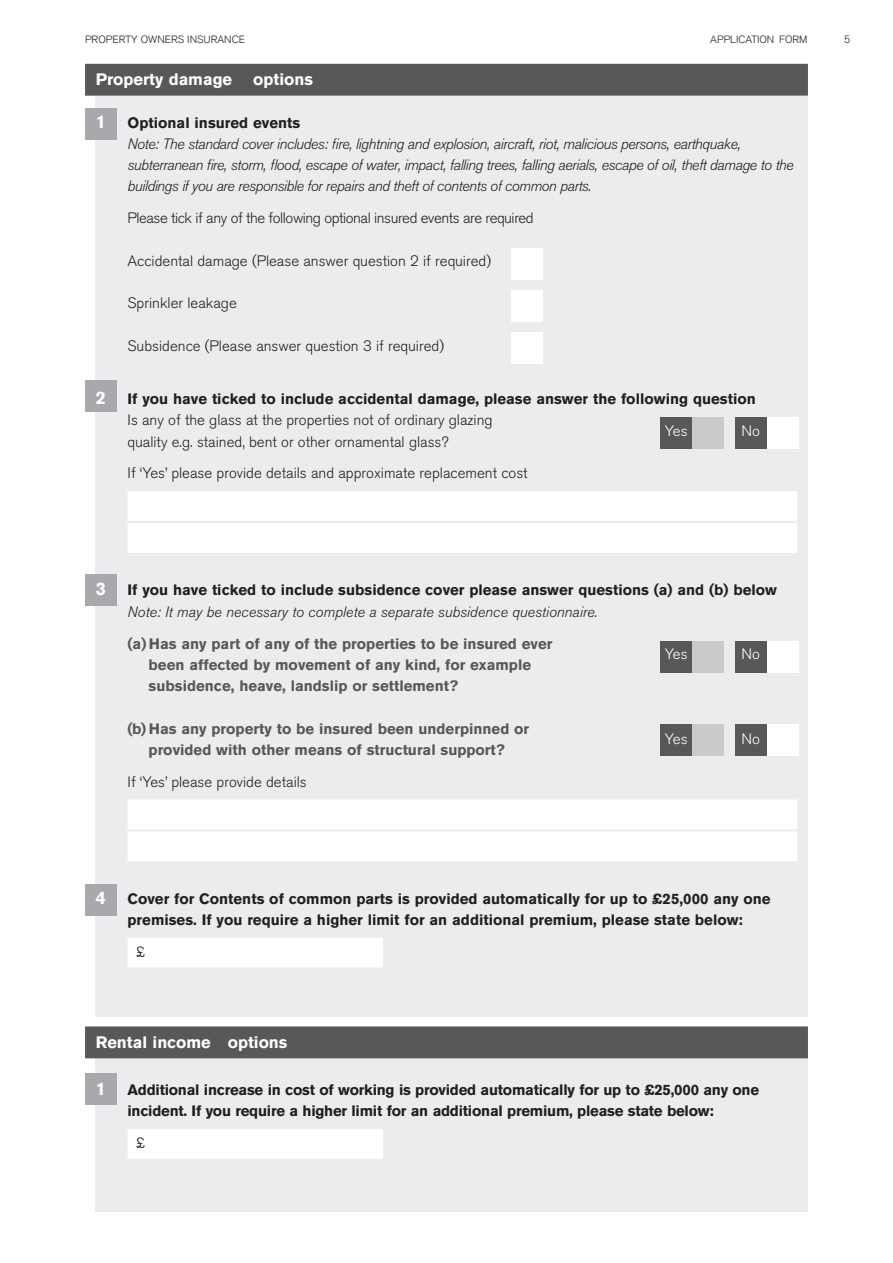
<style>
.page{position:relative;width:893px;height:1263px;background:#fff}
.page>*{position:absolute;margin:0;border:0;box-sizing:border-box;transform-origin:0 0}
.t1{font:700 18px "Akzidenz Grotesk BQ";color:#fff}
.t2{font:700 16.5px "Akzidenz Grotesk BQ";color:#fff}
.t3{font:700 15px/21.3px "Akzidenz Grotesk BQ";color:#231f20}
.t4{font:300 15px/21.3px "Akzidenz Grotesk BQ";color:#231f20}
.t5{font:italic 300 15px/21.3px "Akzidenz Grotesk BQ";letter-spacing:-.03em;color:#231f20}
.t6{font:700 15px/21.3px "Akzidenz Grotesk BQ";color:#57585a}
.t7{font:italic 300 15px "Akzidenz Grotesk BQ";color:#231f20}
.t8{font:300 15px "Akzidenz Grotesk BQ";letter-spacing:-.03em;color:#231f20}
.t9{font:300 15px "Akzidenz Grotesk BQ";color:#fff}
.t10{font:300 10.5px "Akzidenz Grotesk BQ";color:#231f20}
</style>
<div class="page">
<div style="left:96px;top:96px;width:712px;height:920px;background:#ececee"></div>
<div style="left:96px;top:1052px;width:712px;height:160px;background:#ececee"></div>
<div style="left:128px;top:1129px;width:669px;height:30px;background:#fff"></div>
<div style="left:384px;top:1126px;width:424px;height:41px;background:#ececee"></div>
<div style="left:128px;top:938px;width:669px;height:29px;background:#fff"></div>
<div style="left:384px;top:933px;width:424px;height:42px;background:#ececee"></div>
<div style="left:692px;top:724px;width:32px;height:32px;background:#c9cacc"></div>
<div style="left:692px;top:641px;width:32px;height:31px;background:#c9cacc"></div>
<div style="left:692px;top:417px;width:32px;height:31px;background:#c9cacc"></div>
<div style="left:128px;top:491px;width:669px;height:30px;background:#fff"></div>
<div style="left:128px;top:523px;width:669px;height:30px;background:#fff"></div>
<div style="left:128px;top:799px;width:669px;height:30px;background:#fff"></div>
<div style="left:128px;top:831px;width:669px;height:30px;background:#fff"></div>
<div style="left:511px;top:248px;width:32px;height:31px;background:#fff"></div>
<div style="left:511px;top:290px;width:32px;height:32px;background:#fff"></div>
<div style="left:511px;top:332px;width:32px;height:32px;background:#fff"></div>
<div style="left:767px;top:417px;width:31px;height:31px;background:#fff"></div>
<div style="left:767px;top:641px;width:31px;height:31px;background:#fff"></div>
<div style="left:767px;top:724px;width:31px;height:32px;background:#fff"></div>
<div style="left:85px;top:64px;width:723px;height:32px;background:#57585a"></div>
<div style="left:85px;top:108px;width:32px;height:32px;background:#a8a9ad"></div>
<div style="left:85px;top:380px;width:32px;height:32px;background:#a8a9ad"></div>
<div style="left:85px;top:574px;width:32px;height:32px;background:#a8a9ad"></div>
<div style="left:85px;top:884px;width:32px;height:32px;background:#a8a9ad"></div>
<div style="left:660px;top:417px;width:32px;height:31px;background:#57585a"></div>
<div style="left:735px;top:417px;width:32px;height:31px;background:#57585a"></div>
<div style="left:660px;top:641px;width:32px;height:31px;background:#57585a"></div>
<div style="left:735px;top:641px;width:32px;height:31px;background:#57585a"></div>
<div style="left:660px;top:724px;width:32px;height:32px;background:#57585a"></div>
<div style="left:735px;top:724px;width:32px;height:32px;background:#57585a"></div>
<div style="left:85px;top:1026px;width:723px;height:32px;background:#57585a"></div>
<div style="left:85px;top:1073px;width:32px;height:32px;background:#a8a9ad"></div>
<p class="t10" style="left:85px;top:35px;width:161px">PROPERTY OWNERS INSURANCE</p>
<p class="t10" style="left:710px;top:35px;width:99px">APPLICATION FORM</p>
<p class="t10" style="left:844px;top:35px;width:8px">5</p>
<p class="t2" style="left:96px;top:73px;width:138px">Property damage</p>
<p class="t2" style="left:253px;top:73px;width:61px">options</p>
<p class="t1" style="left:96px;top:115px;width:12px">1</p>
<p class="t3" style="left:128px;top:113px;width:174px">Optional insured events</p>
<p class="t5" style="left:128px;top:134px;width:668px">Note: The standard cover includes: fre, lightning and explosion, aircraft, riot, malicious persons, earthquake, subterranean fre, storm, food, escape of water, impact, falling trees, falling aerials, escape of oil, theft damage to the buildings if you are responsible for repairs and theft of contents of common parts.</p>
<p class="t8" style="left:128px;top:213px;width:408px">Please tick if any of the following optional insured events are required</p>
<p class="t4" style="left:128px;top:252px;width:365px">Accidental damage (Please answer question 2 if required)</p>
<p class="t4" style="left:128px;top:294px;width:111px">Sprinkler leakage</p>
<p class="t4" style="left:128px;top:337px;width:318px">Subsidence (Please answer question 3 if required)</p>
<p class="t3" style="left:128px;top:389px;width:630px">If you have ticked to include accidental damage, please answer the following question</p>
<p class="t4" style="left:128px;top:411px;width:367px">Is any of the glass at the properties not of ordinary glazing quality e.g. stained, bent or other ornamental glass?</p>
<p class="t9" style="left:665px;top:425px;width:24px">Yes</p>
<p class="t9" style="left:741px;top:425px;width:20px">No</p>
<p class="t4" style="left:128px;top:464px;width:402px">If ‘Yes’ please provide details and approximate replacement cost</p>
<p class="t1" style="left:96px;top:391px;width:12px">2</p>
<p class="t1" style="left:96px;top:583px;width:12px">3</p>
<p class="t3" style="left:128px;top:581px;width:651px">If you have ticked to include subsidence cover please answer questions (a) and (b) below</p>
<p class="t7" style="left:128px;top:606px;width:472px">Note: It may be necessary to complete a separate subsidence questionnaire.</p>
<p class="t6" style="left:149px;top:634px;width:405px;text-indent:-21px">(a) Has any part of any of the properties to be insured ever been affected by movement of any kind, for example subsidence, heave, landslip or settlement?</p>
<p class="t9" style="left:665px;top:649px;width:24px">Yes</p>
<p class="t9" style="left:741px;top:649px;width:20px">No</p>
<p class="t6" style="left:128px;top:719px;width:403px;text-align:center">(b) Has any property to be insured been underpinned or provided with other means of structural support?</p>
<p class="t4" style="left:128px;top:773px;width:181px">If ‘Yes’ please provide details</p>
<p class="t9" style="left:665px;top:734px;width:24px">Yes</p>
<p class="t9" style="left:741px;top:734px;width:20px">No</p>
<p class="t1" style="left:96px;top:891px;width:12px">4</p>
<p class="t3" style="left:128px;top:889px;width:645px">Cover for Contents of common parts is provided automatically for up to £25,000 any one premises. If you require a higher limit for an additional premium, please state below:</p>
<p class="t4" style="left:136px;top:943px;width:11px">£</p>
<p class="t2" style="left:96px;top:1036px;width:193px">Rental income options</p>
<p class="t1" style="left:96px;top:1082px;width:12px">1</p>
<p class="t3" style="left:127px;top:1080px;width:633px">Additional increase in cost of working is provided automatically for up to £25,000 any one incident. If you require a higher limit for an additional premium, please state below:</p>
<p class="t4" style="left:136px;top:1134px;width:11px">£</p>
</div>
